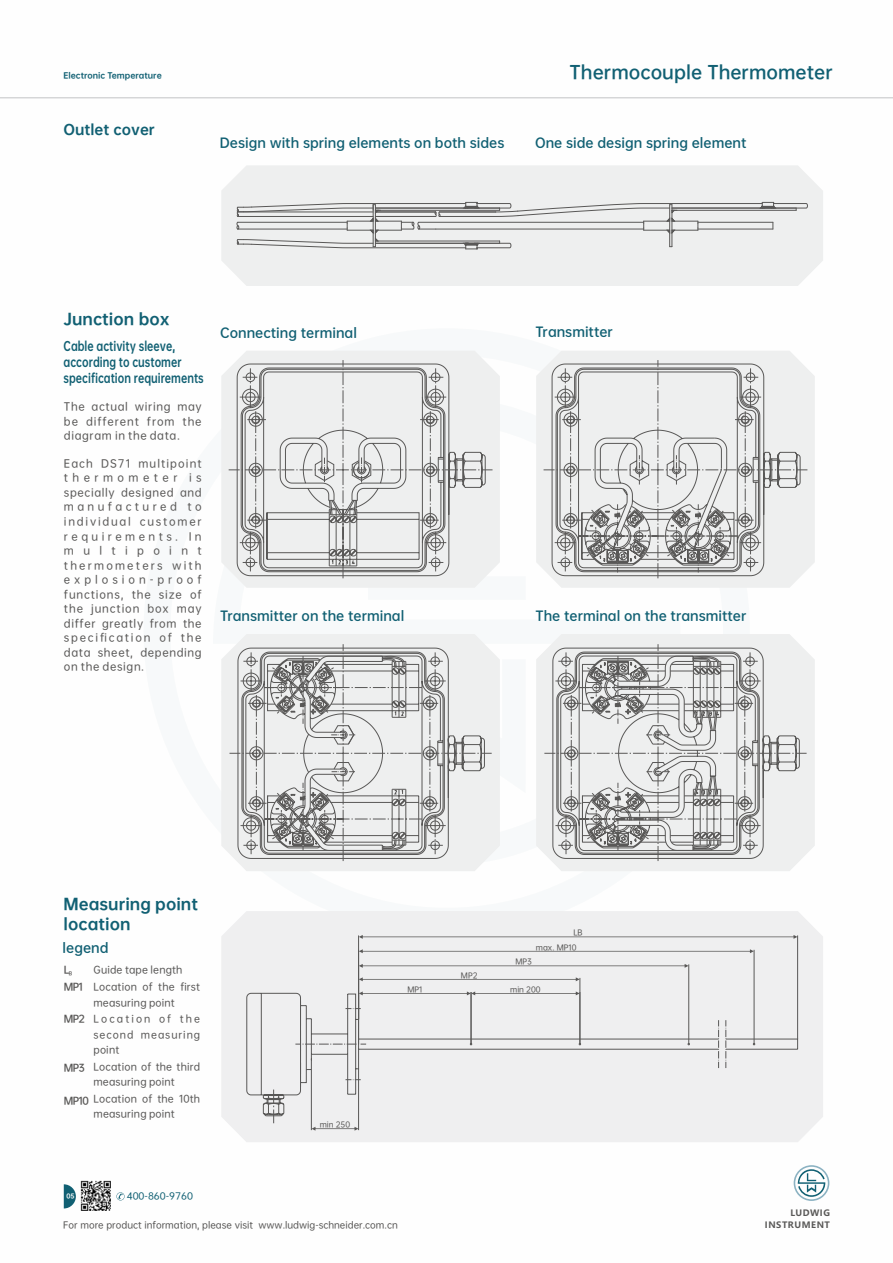
<style>
.page{position:relative;width:893px;height:1263px;background:#fff}
.page>*{position:absolute;margin:0;border:0;box-sizing:border-box;transform-origin:0 0}
.t1{font:17.55px "OPPO Sans B";color:#116073}
.t2{font:15px/19.8px "OPPO Sans H";color:#116073}
.t3{font:13.5px "OPPO Sans H";color:#116073}
.t4{font:12.75px "OPPO Sans B";color:#116073}
.t5{font:12px/15.9px "OPPO Sans H";color:#116073;scale:.79 1}
.t6{font:10.5px/14.5px "OPPO Sans M";letter-spacing:.06em;color:#595857;text-align:justify}
.t7{font:9.75px/15.5px "OPPO Sans M";letter-spacing:.015em;color:#595857}
.t8{font:9.75px/16.4px "OPPO Sans B";letter-spacing:-.065em;color:#595857}
.t9{font:9px "OPPO Sans M";color:#595857}
.t10{font:9px "OPPO Sans M";color:#116073;scale:1.04 1}
.t11{font:700 8.7px/11.4px "Microsoft Ya Hei";letter-spacing:.06em;color:#595857;text-align:right}
.t12{font:7.8px "OPPO Sans H";color:#116073}
.t13{font:7.5px/14.4px "OPPO Sans M";color:#595857}
.t14{font:6px "OPPO Sans H";color:#fff}
</style>
<div class="page">
<hr style="left:0;top:97px;width:893px;height:1px;background:#c9cacb">
<svg style="left:221px;top:351px;width:279px;height:237px;fill:#eeefef"></svg>
<svg style="left:536px;top:351px;width:279px;height:237px;fill:#eeefef"></svg>
<svg style="left:221px;top:634px;width:279px;height:237px;fill:#eeefef"></svg>
<svg style="left:536px;top:634px;width:279px;height:237px;fill:#eeefef"></svg>
<div style="left:221px;top:165px;width:602px;height:121px;background:#eeefef"></div>
<svg style="left:236px;top:202px;width:573px;height:47px;background:#d6d7d7"></svg>
<div style="left:221px;top:911px;width:602px;height:231px;background:#efeff0"></div>
<svg style="left:359px;top:949px;width:395px;height:4px"></svg>
<hr style="left:754px;top:950px;width:1px;height:94px;background:#595857">
<svg style="left:359px;top:935px;width:438px;height:4px"></svg>
<hr style="left:797px;top:935px;width:1px;height:104px;background:#595857">
<hr style="left:358px;top:935px;width:1px;height:84px;background:#595857">
<svg style="left:359px;top:964px;width:329px;height:4px"></svg>
<hr style="left:688px;top:964px;width:1px;height:80px;background:#595857">
<svg style="left:359px;top:977px;width:221px;height:4px"></svg>
<hr style="left:579px;top:978px;width:1px;height:66px;background:#595857">
<svg style="left:312px;top:1127px;width:46px;height:4px"></svg>
<hr style="left:358px;top:1069px;width:1px;height:61px;background:#595857">
<hr style="left:311px;top:1069px;width:1px;height:61px;background:#595857">
<svg style="left:345px;top:991px;width:235px;height:1px"></svg>
<svg style="left:268px;top:1117px;width:12px;height:6px"></svg>
<svg style="left:246px;top:992px;width:552px;height:125px"></svg>
<svg style="left:228px;top:359px;width:265px;height:220px;background:#eceded"></svg>
<svg style="left:236px;top:363px;width:250px;height:213px;background:#d7d7d7"></svg>
<svg style="left:279px;top:429px;width:128px;height:87px;background:#d9d9d9"></svg>
<div style="left:229px;top:643px;width:263px;height:219px;background:#eeefef"></div>
<svg style="left:237px;top:647px;width:248px;height:212px;background:#d1d2d1"></svg>
<svg style="left:263px;top:655px;width:144px;height:196px;background:#cacbcb"></svg>
<div style="left:544px;top:643px;width:263px;height:219px;background:#eeefef"></div>
<svg style="left:552px;top:647px;width:248px;height:212px;background:#cdcdcd"></svg>
<svg style="left:578px;top:655px;width:143px;height:196px;background:#c5c6c5"></svg>
<svg style="left:543px;top:359px;width:265px;height:220px;background:#eceded"></svg>
<svg style="left:551px;top:363px;width:250px;height:213px;background:#d8d8d8"></svg>
<svg style="left:584px;top:437px;width:155px;height:136px;background:#c9c9c9"></svg>
<svg style="left:64px;top:1184px;width:12px;height:24px"></svg>
<img style="left:81px;top:1181px;width:30px;height:30px">
<svg style="left:116px;top:1192px;width:9px;height:8px"></svg>
<svg style="left:794px;top:1165px;width:35px;height:36px"></svg>
<p class="t12" style="left:63px;top:72px;width:100px">Electronic Temperature</p>
<h1 class="t1" style="left:570px;top:63px;width:265px">Thermocouple Thermometer</h1>
<p class="t3" style="left:63px;top:122px;width:93px">Outlet cover</p>
<p class="t4" style="left:220px;top:136px;width:286px">Design with spring elements on both sides</p>
<p class="t4" style="left:535px;top:136px;width:213px">One side design spring element</p>
<h2 class="t2" style="left:64px;top:309px;width:108px">Junction box</h2>
<p class="t5" style="left:64px;top:338px;width:179px">Cable activity sleeve, according to customer specification requirements</p>
<p class="t6" style="left:64px;top:399px;width:139px">The actual wiring may be different from the diagram in the data.</p>
<p class="t6" style="left:64px;top:456px;width:139px">Each DS71 multipoint thermometer is specially designed and manufactured to individual customer requirements. In multipoint thermometers with explosion-proof functions, the size of the junction box may differ greatly from the specification of the data sheet, depending on the design.</p>
<p class="t4" style="left:220px;top:326px;width:138px">Connecting terminal</p>
<p class="t4" style="left:535px;top:325px;width:79px">Transmitter</p>
<p class="t4" style="left:220px;top:609px;width:185px">Transmitter on the terminal</p>
<p class="t4" style="left:535px;top:609px;width:212px">The terminal on the transmitter</p>
<h2 class="t2" style="left:64px;top:894px;width:136px">Measuring point location</h2>
<p class="t4" style="left:63px;top:942px;width:47px">legend</p>
<p class="t8" style="left:64px;top:962px;width:21px">L<sub>B<br></sub>MP1</p>
<p class="t7" style="left:94px;top:962px;width:90px">Guide tape length</p>
<p class="t7" style="left:94px;top:979px;width:108px">Location of the first measuring point</p>
<p class="t7" style="left:94px;top:1011px;width:108px;text-align:justify">Location of the second measuring point</p>
<p class="t7" style="left:94px;top:1091px;width:108px">Location of the 10th measuring point</p>
<p class="t8" style="left:64px;top:1011px;width:23px">MP2</p>
<p class="t7" style="left:94px;top:1059px;width:108px">Location of the third measuring point</p>
<p class="t8" style="left:64px;top:1060px;width:23px">MP3</p>
<p class="t8" style="left:64px;top:1092px;width:27px">MP10</p>
<p class="t13" style="left:320px;top:1117px;width:32px">min 250</p>
<p class="t13" style="left:536px;top:925px;width:48px;text-indent:37px">LB max. MP10</p>
<p class="t13" style="left:461px;top:968px;width:18px">MP2</p>
<p class="t13" style="left:515px;top:954px;width:18px">MP3</p>
<p class="t13" style="left:407px;top:982px;width:17px">MP1</p>
<p class="t13" style="left:510px;top:982px;width:32px">min 200</p>
<p class="t10" style="left:127px;top:1192px;width:65px">400-860-9760</p>
<p class="t14" style="left:67px;top:1193px;width:10px">05</p>
<p class="t9" style="left:63px;top:1220px;width:336px">For more product information, please visit www.ludwig-schneider.com.cn</p>
<p class="t11" style="left:765px;top:1208px;width:67px">LUDWIG<br>INSTRUMENT</p>
</div>
